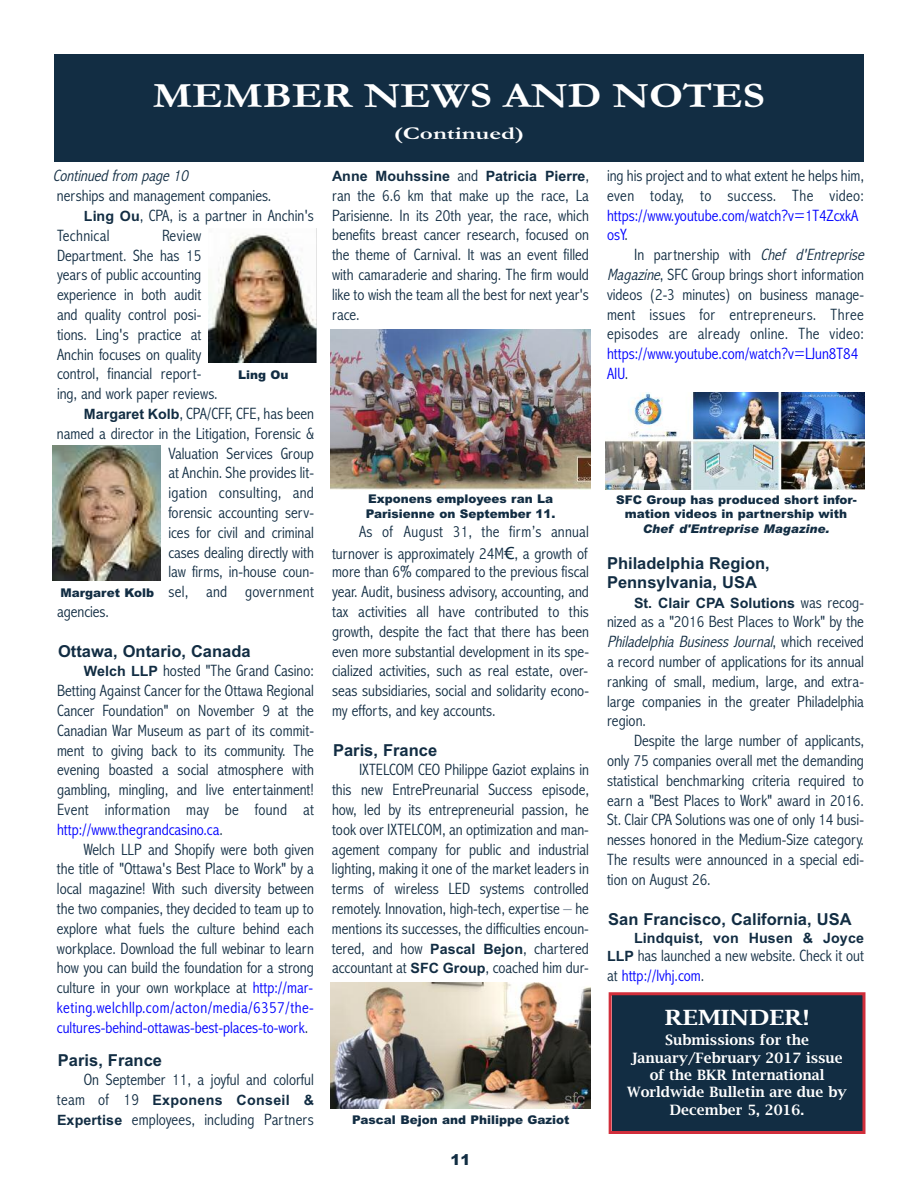
<style>
.page{position:relative;width:918px;height:1188px;background:#fff}
.page>*{position:absolute;margin:0;border:0;box-sizing:border-box;transform-origin:0 0}
.t1{font:700 36px "Garamond";color:#fff;scale:1.2 1}
.t2{font:600 21px "Lucida Bright";color:#fff;scale:1.2 1}
.t3{font:700 18px "Garamond";color:#fff;scale:1.4 1}
.t4{font:300 condensed 16.5px/19.8px "Abadi";color:#122d43;text-align:justify}
.t5{font:700 16.5px/19.8px "Arial";color:#122d43}
.t6{font:300 condensed 16.5px/19.8px "Abadi";color:#00f}
.t7{font:300 condensed 16.5px "Abadi";letter-spacing:.02em;color:#122d43}
.t8{font:italic 300 condensed 16.5px "Abadi";color:#122d43}
.t9{font:900 15px "Arial";color:#122d43}
.t10{font:600 14.25px/17.2px "Lucida Bright";color:#fff;text-align:center}
.t11{font:700 14.25px "Arial";color:#122d43}
.t12{font:700 14.25px "Arial";letter-spacing:.02em;color:#122d43}
.t13{font:900 12px/14.4px "Arial";color:#122d43}
.t14{font:italic 900 12px "Arial";color:#122d43}
.s1{font-family:"Arial";font-weight:700;font-stretch:normal;font-size:14.25px}
.s2{color:#00f}
.s3{font-family:"Abadi";font-weight:300;font-stretch:condensed;font-size:16.5px}
.s4{color:#122d43}
.s5{font-style:italic}
.s6{font-family:"Lucida Grande";font-weight:400;font-stretch:normal}
</style>
<div class="page">
<div style="left:54px;top:54px;width:810px;height:108px;background:#122d43"></div>
<img style="left:209px;top:228px;width:108px;height:135px">
<img style="left:53px;top:446px;width:108px;height:134px">
<img style="left:331px;top:330px;width:259px;height:159px">
<img style="left:606px;top:392px;width:259px;height:97px">
<img style="left:331px;top:983px;width:260px;height:125px">
<div style="left:612px;top:995px;width:250px;height:136px;background:#122d43"></div>
<div style="left:609px;top:992px;width:256px;height:142px;border:3px solid #d12e3b"></div>
<h1 class="t1" style="left:153px;top:74px;width:512px">MEMBER NEWS AND NOTES</h1>
<p class="t3" style="left:394px;top:122px;width:95px">(Continued)</p>
<p class="t8" style="left:53px;top:166px;width:141px">Continued from page 10</p>
<p class="t4" style="left:57px;top:186px;width:216px">nerships and management companies.</p>
<p class="t4" style="left:84px;top:205px;width:231px"><span class="s1">Ling Ou</span>, CPA, is a partner in Anchin's</p>
<p class="t7" style="left:57px;top:225px;width:54px">Technical</p>
<p class="t4" style="left:162px;top:225px;width:41px">Review</p>
<p class="t4" style="left:57px;top:245px;width:146px">Department. She has 15</p>
<p class="t4" style="left:57px;top:265px;width:146px">years of public accounting</p>
<p class="t4" style="left:57px;top:285px;width:146px">experience in both audit</p>
<p class="t4" style="left:57px;top:304px;width:146px">and quality control posi-</p>
<p class="t4" style="left:57px;top:324px;width:146px">tions. Ling's practice at</p>
<p class="t4" style="left:57px;top:344px;width:146px">Anchin focuses on quality</p>
<p class="t4" style="left:57px;top:364px;width:146px">control, financial report-</p>
<p class="t4" style="left:57px;top:384px;width:162px">ing, and work paper reviews.</p>
<p class="t4" style="left:84px;top:403px;width:231px"><span class="s1">Margaret Kolb</span>, CPA/CFF, CFE, has been</p>
<p class="t4" style="left:57px;top:423px;width:258px">named a director in the Litigation, Forensic &amp;</p>
<p class="t4" style="left:168px;top:443px;width:147px">Valuation Services Group</p>
<p class="t4" style="left:168px;top:463px;width:147px">at Anchin. She provides lit-</p>
<p class="t7" style="left:168px;top:483px;width:147px">igation consulting, and</p>
<p class="t4" style="left:168px;top:502px;width:147px">forensic accounting serv-</p>
<p class="t4" style="left:168px;top:522px;width:147px">ices for civil and criminal</p>
<p class="t4" style="left:168px;top:542px;width:147px">cases dealing directly with</p>
<p class="t4" style="left:168px;top:562px;width:147px">law firms, in-house coun-</p>
<p class="t7" style="left:168px;top:582px;width:147px">sel, and government</p>
<p class="t4" style="left:57px;top:601px;width:53px">agencies.</p>
<p class="t5" style="left:58px;top:642px;width:194px">Ottawa, Ontario, Canada</p>
<p class="t4" style="left:57px;top:661px;width:258px;text-indent:27px"><span class="s1">Welch LLP</span> hosted "The Grand Casino:<br>Betting Against Cancer for the Ottawa Regional Cancer Foundation" on November 9 at the Canadian War Museum as part of its commit&shy;ment to giving back to its community. The evening boasted a social atmosphere with gambling, mingling, and live entertainment!<br>Event information may be found at <span class="s2">http://www.thegrandcasino.ca</span>.</p>
<p class="t4" style="left:57px;top:839px;width:259px;text-indent:27px">Welch LLP and Shopify were both given the title of "Ottawa's Best Place to Work" by a local magazine! With such diversity between the two companies, they decided to team up to explore what fuels the culture behind each workplace. Download the full webinar to learn how you can build the foundation for a strong culture in your own workplace at <span class="s2">http://mar&shy;keting.welchllp.com/acton/media/6357/the&shy;cultures-behind-ottawas-best-places-to-work</span>.</p>
<p class="t5" style="left:58px;top:1050px;width:106px">Paris, France</p>
<p class="t4" style="left:84px;top:1069px;width:231px">On September 11, a joyful and colorful</p>
<p class="t12" style="left:57px;top:1092px;width:259px"><span class="s3">team of 19</span> Exponens Conseil &amp;</p>
<p class="t4" style="left:57px;top:1109px;width:258px"><span class="s1">Expertise</span> employees, including Partners</p>
<p class="t13" style="left:238px;top:368px;width:52px">Ling Ou</p>
<p class="t13" style="left:60px;top:585px;width:95px">Margaret Kolb</p>
<p class="t11" style="left:332px;top:168px;width:258px">Anne Mouhssine <span class="s3">and</span> Patricia Pierre<span class="s3">,</span></p>
<p class="t4" style="left:332px;top:185px;width:258px">ran the 6.6 km that make up the race, La Parisienne. In its 20th year, the race, which benefits breast cancer research, focused on the theme of Carnival. It was an event filled with camaraderie and sharing. The firm would like to wish the team all the best for next year's race.</p>
<p class="t4" style="left:607px;top:165px;width:258px">ing his project and to what extent he helps him, even today, to success. The video:</p>
<p class="t6" style="left:607px;top:205px;width:253px">https://www.youtube.com/watch?v=1T4ZcxkA osY<span class="s4">.</span></p>
<p class="t4" style="left:607px;top:245px;width:263px;text-align:left;text-indent:27px">In partnership with <span class="s5">Chef d'Entreprise Magazine</span>, SFC Group brings short information videos (2-3 minutes) on business manage&shy;ment issues for entrepreneurs. Three episodes are already online. The video:</p>
<p class="t6" style="left:607px;top:344px;width:253px">https://www.youtube.com/watch?v=LJun8T84<br>AIU<span class="s4">.</span></p>
<p class="t13" style="left:366px;top:492px;width:191px">Exponens employees ran La<br>Parisienne on September 11.</p>
<p class="t13" style="left:616px;top:492px;width:242px;text-align:center">SFC Group has produced short infor&shy;mation videos in partnership with</p>
<p class="t14" style="left:643px;top:521px;width:188px">Chef d'Entreprise Magazine.</p>
<p class="t4" style="left:332px;top:521px;width:258px;line-height:21.3px;text-align:right">As of August 31, the firm’s annual turnover is approximately 24M<span class="s6">€</span>, a growth of</p>
<p class="t4" style="left:332px;top:562px;width:258px">more than 6% compared to the previous fiscal year. Audit, business advisory, accounting, and tax activities all have contributed to this growth, despite the fact that there has been even more substantial development in its spe&shy;cialized activities, such as real estate, over&shy;seas subsidiaries, social and solidarity econo&shy;my efforts, and key accounts.</p>
<p class="t5" style="left:333px;top:740px;width:106px">Paris, France</p>
<p class="t4" style="left:332px;top:760px;width:259px;text-indent:27px">IXTELCOM CEO Philippe Gaziot explains in this new EntrePreunarial Success episode, how, led by its entrepreneurial passion, he took over IXTELCOM, an optimization and man&shy;agement company for public and industrial lighting, making it one of the market leaders in terms of wireless LED systems controlled remotely. Innovation, high-tech, expertise – he mentions its successes, the difficulties encoun&shy;tered, and how <span class="s1">Pascal Bejon</span>, chartered accountant at <span class="s1">SFC Group</span>, coached him dur-</p>
<p class="t5" style="left:607px;top:553px;width:164px">Philadelphia Region,<br>Pennsylvania, USA</p>
<p class="t11" style="left:634px;top:594px;width:231px">St. Clair CPA Solutions <span class="s3">was recog-</span></p>
<p class="t4" style="left:607px;top:612px;width:258px">nized as a "2016 Best Places to Work" by the <span class="s5">Philadelphia Business Journal</span>, w h i c h r e c e i v e d a record number of applications for its annual ranking of small, medium, large, and extra&shy;large companies in the greater Philadelphia region.</p>
<p class="t4" style="left:607px;top:731px;width:258px;text-indent:27px">Despite the large number of applicants, only 75 companies overall met the demanding statistical benchmarking criteria required to earn a "Best Places to Work" award in 2016.<br>St. Clair CPA Solutions was one of only 14 busi&shy;nesses honored in the Medium-Size category.<br>The results were announced in a special edi&shy;tion on August 26.</p>
<p class="t5" style="left:608px;top:909px;width:245px">San Francisco, California, USA</p>
<p class="t11" style="left:634px;top:930px;width:231px">Lindquist, von Husen &amp; Joyce</p>
<p class="t4" style="left:607px;top:946px;width:258px"><span class="s1">LLP</span> has launched a new website. Check it out at <span class="s2">http://lvhj.com</span>.</p>
<p class="t13" style="left:352px;top:1113px;width:219px">Pascal Bejon and Philippe Gaziot</p>
<p class="t9" style="left:450px;top:1151px;width:22px">11</p>
<p class="t2" style="left:665px;top:1005px;width:122px">REMINDER!</p>
<p class="t10" style="left:627px;top:1032px;width:221px">Submissions for the<br>January/February 2017 issue of the BKR International<br>Worldwide Bulletin are due by<br>December 5, 2016.</p>
</div>
